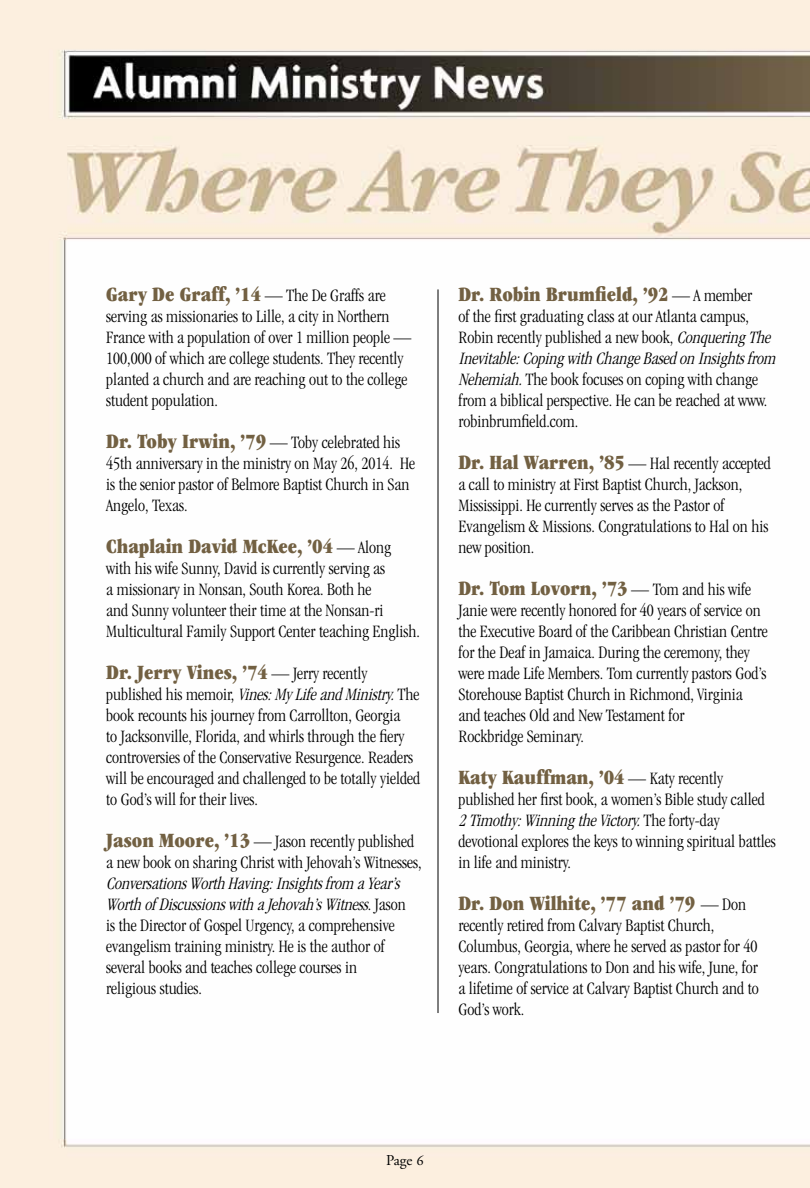
<style>
.page{position:relative;width:810px;height:1188px;background:#fff}
.page>*{position:absolute;margin:0;border:0;box-sizing:border-box;transform-origin:0 0}
.t1{font:ultra-condensed 21px "Garamond";color:#726042}
.t2{font:300 condensed 18px/21px "Garamond";color:#000}
.t3{font:15px "Adobe Garamond";color:#000}
.s1{font-weight:300;font-stretch:condensed;font-size:18px;color:#000}
.s2{font-weight:400;font-stretch:ultra-condensed;font-size:21px;color:#726042}
.s3{font-style:italic}
.s4{font-family:"Adobe Garamond Exp"}
</style>
<div class="page">
<img style="left:0;top:0;width:810px;height:1188px">
<hr style="left:438px;top:289px;width:1px;height:724px;background:#000">
<p class="t1" style="left:106px;top:282px;width:281px">Gary De Graff, ’14 <span class="s1">— The De Graffs are</span></p>
<p class="t2" style="left:106px;top:306px;width:307px">serving as missionaries to Lille, a city in Northern France with a population of over 1 million people — 100,000 of which are college students. They recently planted a church and are reaching out to the college student population.</p>
<p class="t2" style="left:106px;top:432px;width:310px"><span class="s2">Dr. Toby Irwin, ’79</span> — Toby celebrated his 45th anniversary in the ministry on May 26, 2014. He is the senior pastor of Belmore Baptist Church in San Angelo, Texas.</p>
<p class="t1" style="left:106px;top:534px;width:287px">Chaplain David McKee, ’04 <span class="s1">— Along</span></p>
<p class="t2" style="left:106px;top:558px;width:315px">with his wife Sunny, David is currently serving as<br>a missionary in Nonsan, South Korea. Both he<br>and Sunny volunteer their time at the Nonsan-ri Multicultural Family Support Center teaching English.</p>
<p class="t1" style="left:106px;top:660px;width:263px">Dr. Jerry Vines, ’74 <span class="s1">— Jerry recently</span></p>
<p class="t2" style="left:106px;top:684px;width:315px">published his memoir, <span class="s3">Vines:My LifeandMinistry.</span>The book recounts his journey from Carrollton, Georgia<br>to Jacksonville, Florida, and whirls through the fiery controversies of the Conservative Resurgence. Readers will be encouraged and challenged to be totally yielded to God’s will for their lives.</p>
<p class="t2" style="left:106px;top:831px;width:317px"><span class="s2">Jason Moore, ’13</span> — Jason recently published a new book on sharing Christ with Jehovah’s Witnesses,</p>
<p class="t2" style="left:106px;top:873px;width:301px"><span class="s3">ConversationsWorthHaving:Insightsfrom aYear’s Worthof DiscussionswithaJehovah’sWitness</span>. J a s o n is the Director of Gospel Urgency, a comprehensive evangelism training ministry. He is the author of several books and teaches college courses in religious studies.</p>
<p class="t1" style="left:458px;top:282px;width:295px">Dr. Robin Brumfield, ’92 <span class="s1">— A member</span></p>
<p class="t2" style="left:458px;top:306px;width:323px">of the first graduating class at our Atlanta campus, Robin recently published a new book, <span class="s3">ConqueringThe Inevitable:Cop ingwithChangeBasedonInsightsfrom Nehemiah.</span>The book focuses on coping with change from a biblical perspective. He can be reached at www. robinbrumfield.com.</p>
<p class="t2" style="left:458px;top:453px;width:314px"><span class="s2">Dr. Hal Warren, ’85</span> — Hal recently accepted a call to ministry at First Baptist Church, Jackson, Mississippi. He currently serves as the Pastor of Evangelism &amp; Missions. Congratulations to Hal on his new position.</p>
<p class="t1" style="left:458px;top:576px;width:294px">Dr. Tom Lovorn, ’73 <span class="s1">— Tom and his wife</span></p>
<p class="t2" style="left:458px;top:600px;width:311px">Janie were recently honored for 40 years of service on the Executive Board of the Caribbean Christian Centre for the Deaf in Jamaica. During the ceremony, they were made Life Members. Tom currently pastors God’s Storehouse Baptist Church in Richmond, Virginia and teaches Old and New Testament for<br>Rockbridge Seminary.</p>
<p class="t1" style="left:458px;top:765px;width:266px">Katy Kauffman, ’04 <span class="s1">— Katy recently</span></p>
<p class="t2" style="left:458px;top:789px;width:319px">published her first book, a women’s Bible study called <span class="s3">2Timothy:WinningtheVictory.</span>T h e f o r t y - d a y devotional explores the keys to winning spiritual battles in life and ministry.</p>
<p class="t1" style="left:458px;top:891px;width:289px">Dr. Don Wilhite, ’77 and ’79 <span class="s1">— Don</span></p>
<p class="t2" style="left:458px;top:915px;width:302px">recently retired from Calvary Baptist Church, Columbus, Georgia, where he served as pastor for 40 years. Congratulations to Don and his wife, June, for a lifetime of service at Calvary Baptist Church and to God’s work.</p>
<p class="t3" style="left:386px;top:1152px;width:39px">Page <span class="s4">6</span></p>
</div>
